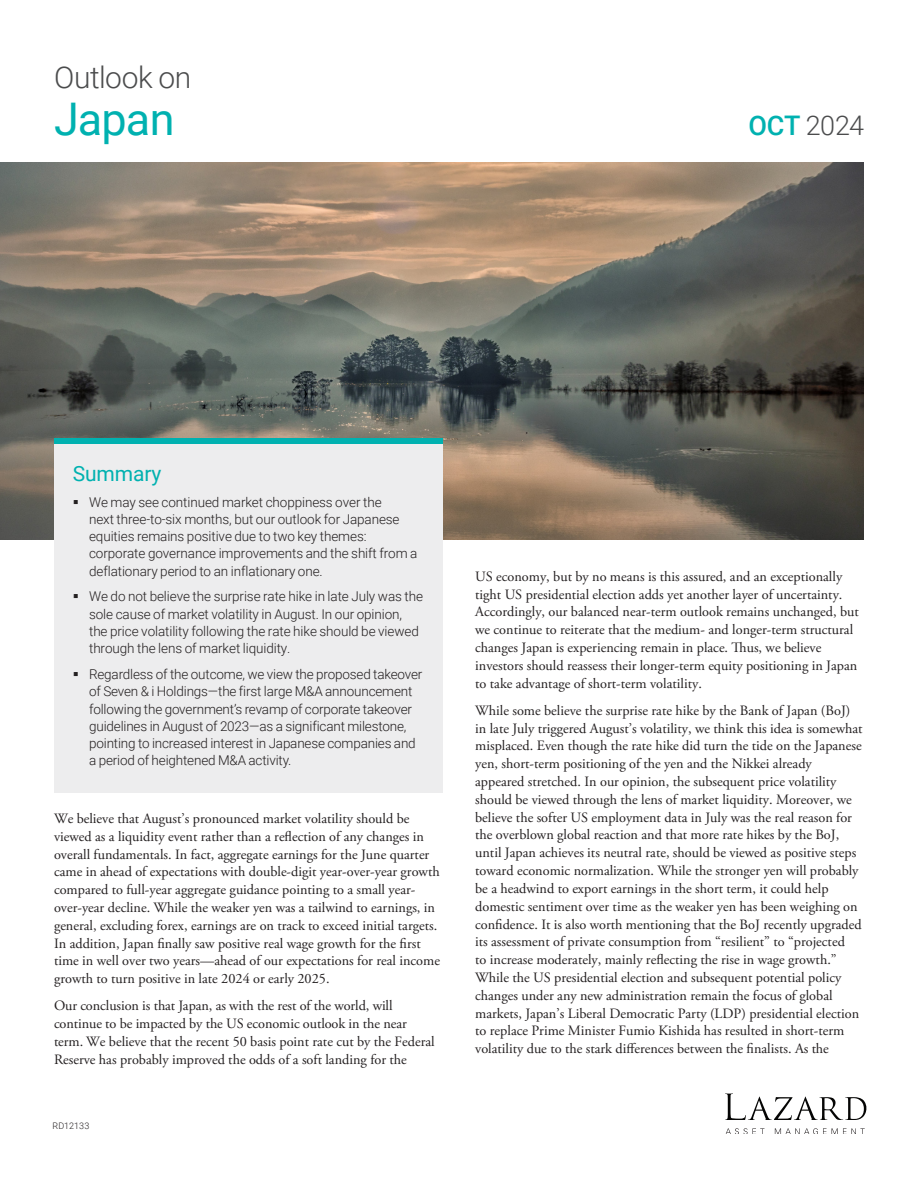
<style>
.page{position:relative;width:918px;height:1188px;background:#fff}
.page>*{position:absolute;margin:0;border:0;box-sizing:border-box;transform-origin:0 0}
.t1{font:45px "Roboto";letter-spacing:-.02em;color:#00b1b0}
.t2{font:300 30px "Roboto";letter-spacing:-.015em;color:#4b4c4d}
.t3{font:300 27px "Roboto";color:#4b4c4d}
.t4{font:21px "Roboto";letter-spacing:-.005em;color:#00b1b0}
.t5{font:14.25px/17.9px "Adobe Garamond Pro";color:#231f20}
.t6{font:300 13.5px/17.2px "Roboto";letter-spacing:-.01em;color:#231f20}
.t7{font:300 9px "Roboto";letter-spacing:.005em;color:#231f20}
.s1{font-weight:500;color:#00b1b0}
</style>
<div class="page">
<svg style="left:725px;top:1093px;width:141px;height:27px"></svg>
<svg style="left:726px;top:1128px;width:139px;height:6px"></svg>
<img style="left:0;top:162px;width:863px;height:378px">
<div style="left:54px;top:438px;width:389px;height:354px;background:#ededee"></div>
<div style="left:54px;top:438px;width:389px;height:5px;background:#00b1b0"></div>
<h2 class="t2" style="left:54px;top:56px;width:139px">Outlook on</h2>
<h1 class="t1" style="left:54px;top:87px;width:122px">Japan</h1>
<h3 class="t3" style="left:748px;top:106px;width:117px"><span class="s1">OCT</span> 2024</h3>
<h3 class="t4" style="left:73px;top:459px;width:90px">Summary</h3>
<p class="t6" style="left:89px;top:493px;width:330px">We may see continued market choppiness over the<br>next three-to-six months, but our outlook for Japanese equities remains positive due to two key themes: corporate governance improvements and the shift from a deflationary period to an inflationary one.</p>
<p class="t6" style="left:89px;top:588px;width:335px">We do not believe the surprise rate hike in late July was the sole cause of market volatility in August. In our opinion, the price volatility following the rate hike should be viewed through the lens of market liquidity.</p>
<p class="t6" style="left:89px;top:665px;width:335px">Regardless of the outcome, we view the proposed takeover of Seven &amp; i Holdings—the first large M&amp;A announcement following the government’s revamp of corporate takeover guidelines in August of 2023—as a significant milestone, pointing to increased interest in Japanese companies and a period of heightened M&amp;A activity.</p>
<p class="t5" style="left:54px;top:810px;width:388px">We believe that August’s pronounced market volatility should be viewed as a liquidity event rather than a reflection of any changes in overall fundamentals. In fact, aggregate earnings for the June quarter came in ahead of expectations with double-digit year-over-year growth compared to full-year aggregate guidance pointing to a small year&shy;over-year decline. While the weaker yen was a tailwind to earnings, in general, excluding forex, earnings are on track to exceed initial targets.<br>In addition, Japan finally saw positive real wage growth for the first time in well over two years—ahead of our expectations for real income growth to turn positive in late 2024 or early 2025.</p>
<p class="t5" style="left:54px;top:998px;width:382px">Our conclusion is that Japan, as with the rest of the world, will continue to be impacted by the US economic outlook in the near term. We believe that the recent 50 basis point rate cut by the Federal Reserve has probably improved the odds of a soft landing for the</p>
<p class="t7" style="left:53px;top:1119px;width:38px">RD12133</p>
<p class="t5" style="left:475px;top:568px;width:385px">US economy, but by no means is this assured, and an exceptionally tight US presidential election adds yet another layer of uncertainty.<br>Accordingly, our balanced near-term outlook remains unchanged, but we continue to reiterate that the medium- and longer-term structural changes Japan is experiencing remain in place. Thus, we believe investors should reassess their longer-term equity positioning in Japan to take advantage of short-term volatility.</p>
<p class="t5" style="left:475px;top:702px;width:389px">While some believe the surprise rate hike by the Bank of Japan (BoJ) in late July triggered August’s volatility, we think this idea is somewhat misplaced. Even though the rate hike did turn the tide on the Japanese yen, short-term positioning of the yen and the Nikkei already appeared stretched. In our opinion, the subsequent price volatility should be viewed through the lens of market liquidity. Moreover, we believe the softer US employment data in July was the real reason for the overblown global reaction and that more rate hikes by the BoJ, until Japan achieves its neutral rate, should be viewed as positive steps toward economic normalization. While the stronger yen will probably be a headwind to export earnings in the short term, it could help domestic sentiment over time as the weaker yen has been weighing on confidence. It is also worth mentioning that the BoJ recently upgraded its assessment of private consumption from “resilient” to “projected<br>to increase moderately, mainly reflecting the rise in wage growth.” While the US presidential election and subsequent potential policy changes under any new administration remain the focus of global markets, Japan’s Liberal Democratic Party (LDP) presidential election to replace Prime Minister Fumio Kishida has resulted in short-term volatility due to the stark differences between the finalists. As the</p>
</div>
